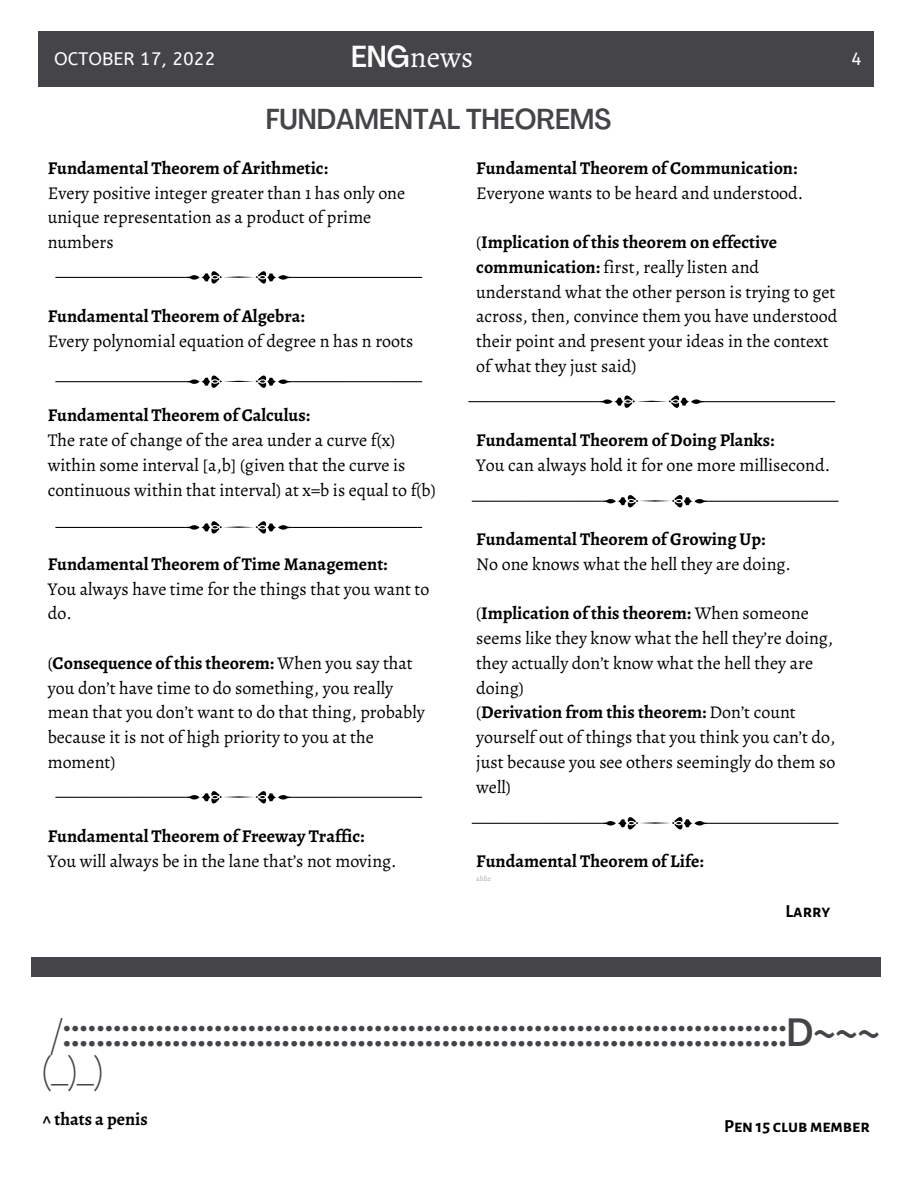
<style>
.page{position:relative;width:918px;height:1188px;background:#fff}
.page>*{position:absolute;margin:0;border:0;box-sizing:border-box;transform-origin:0 0}
.t1{font:500 condensed 39px/38.2px "Agrandir";color:#454449}
.t2{font:30px "Alegreya";color:#fff}
.t3{font:500 condensed 28.5px "Agrandir";color:#454449}
.t4{font:18px/24.8px "Alegreya";color:#000}
.t5{font:700 18px "Alegreya";color:#000}
.t6{font:700 18px "Alegreya Sans SC";color:#000}
.t7{font:18px "A Bee Zee";color:#fff}
.t8{font:7.5px "Alegreya";color:#acacac}
.s1{font-family:"Agrandir";font-weight:500;font-stretch:condensed}
.s2{font-weight:700}
</style>
<div class="page">
<div style="left:38px;top:32px;width:836px;height:55px;background:#454449"></div>
<div style="left:31px;top:957px;width:850px;height:19px;background:#454449"></div>
<svg style="left:55px;top:271px;width:367px;height:13px"></svg>
<svg style="left:55px;top:376px;width:367px;height:12px"></svg>
<svg style="left:55px;top:521px;width:367px;height:13px"></svg>
<svg style="left:55px;top:791px;width:367px;height:12px"></svg>
<svg style="left:468px;top:395px;width:367px;height:13px"></svg>
<svg style="left:472px;top:495px;width:367px;height:12px"></svg>
<svg style="left:472px;top:817px;width:367px;height:12px"></svg>
<p class="t7" style="left:54px;top:48px;width:163px">OCTOBER 17, 2022</p>
<h2 class="t2" style="left:351px;top:37px;width:124px"><span class="s1">ENG</span>news</h2>
<p class="t7" style="left:851px;top:48px;width:12px">4</p>
<h3 class="t3" style="left:266px;top:108px;width:347px">FUNDAMENTAL THEOREMS</h3>
<p class="t5" style="left:48px;top:156px;width:282px">Fundamental Theorem of Arithmetic:</p>
<p class="t4" style="left:48px;top:180px;width:359px">Every positive integer greater than 1 has only one unique representation as a product of prime numbers</p>
<p class="t5" style="left:476px;top:155px;width:323px">Fundamental Theorem of Communication:</p>
<p class="t4" style="left:476px;top:180px;width:329px">Everyone wants to be heard and understood.</p>
<p class="t4" style="left:476px;top:230px;width:363px">(<span class="s2">Implication of this theorem on effective communication:</span> first, really listen and understand what the other person is trying to get across, then, convince them you have understood their point and present your ideas in the context of what they just said)</p>
<p class="t5" style="left:48px;top:304px;width:259px">Fundamental Theorem of Algebra:</p>
<p class="t4" style="left:48px;top:329px;width:367px">Every polynomial equation of degree n has n roots</p>
<p class="t5" style="left:48px;top:403px;width:264px">Fundamental Theorem of Calculus:</p>
<p class="t4" style="left:48px;top:428px;width:389px">The rate of change of the area under a curve f(x) within some interval [a,b] (given that the curve is continuous within that interval) at x=b is equal to f(b)</p>
<p class="t5" style="left:48px;top:552px;width:341px">Fundamental Theorem of Time Management:</p>
<p class="t4" style="left:48px;top:576px;width:383px">You always have time for the things that you want to do.</p>
<p class="t4" style="left:48px;top:650px;width:379px">(<span class="s2">Consequence of this theorem:</span> When you say that you don’t have time to do something, you really mean that you don’t want to do that thing, probably because it is not of high priority to you at the moment)</p>
<p class="t5" style="left:48px;top:824px;width:318px">Fundamental Theorem of Freeway Traffic:</p>
<p class="t4" style="left:48px;top:848px;width:351px">You will always be in the lane that’s not moving.</p>
<p class="t5" style="left:476px;top:428px;width:300px">Fundamental Theorem of Doing Planks:</p>
<p class="t4" style="left:476px;top:452px;width:355px">You can always hold it for one more millisecond.</p>
<p class="t5" style="left:476px;top:527px;width:291px">Fundamental Theorem of Growing Up:</p>
<p class="t4" style="left:476px;top:551px;width:316px">No one knows what the hell they are doing.</p>
<p class="t4" style="left:476px;top:601px;width:361px">(<span class="s2">Implication of this theorem:</span> When someone seems like they know what the hell they’re doing, they actually don’t know what the hell they are doing)<br>(<span class="s2">Derivation from this theorem:</span> Don’t count yourself out of things that you think you can’t do, just because you see others seemingly do them so well)</p>
<p class="t5" style="left:476px;top:848px;width:229px">Fundamental Theorem of Life:</p>
<p class="t8" style="left:476px;top:874px;width:16px">ahlie</p>
<p class="t6" style="left:785px;top:902px;width:47px">Larry</p>
<h1 class="t1" style="left:42px;top:1017px;width:839px">/::::::::::::::::::::::::::::::::::::::::::::::::::::::::::::::::::::::::::::::::::::::D~~~ (_)_)</h1>
<p class="t5" style="left:42px;top:1107px;width:107px">^ thats a penis</p>
<p class="t6" style="left:724px;top:1117px;width:147px">Pen 15 clubmember</p>
</div>
